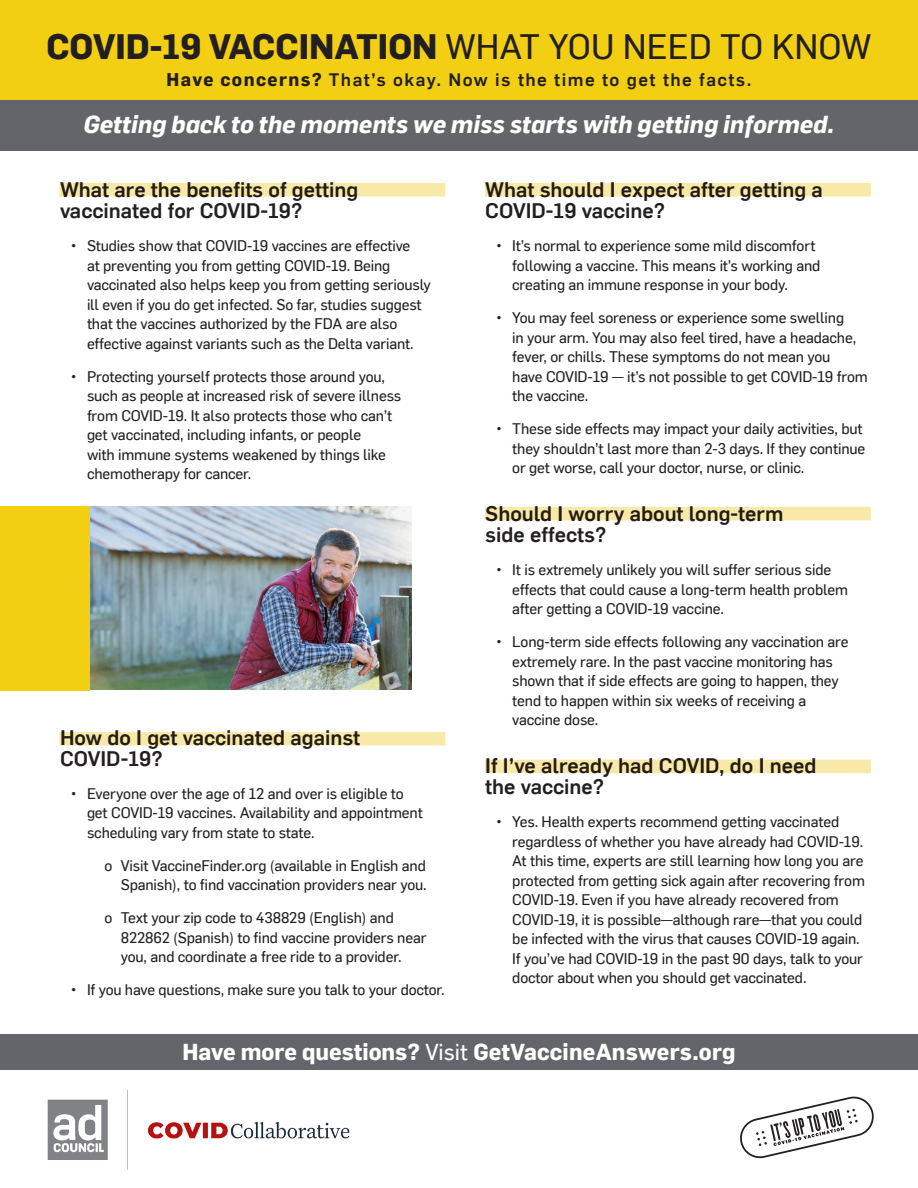
<style>
.page{position:relative;width:918px;height:1188px;background:#fff}
.page>*{position:absolute;margin:0;border:0;box-sizing:border-box;transform-origin:0 0}
.t1{font:700 34.5px "Flama";color:#231f20}
.t2{font:italic 700 24px "Flama";color:#fff}
.t3{font:700 22.5px "Flama";letter-spacing:.005em;color:#fff}
.t4{font:500 21px/21px "Flama";color:#231f20}
.t5{font:500 18px "Flama";letter-spacing:.08em;color:#231f20}
.t6{font:15px/19.5px "Flama Basic";letter-spacing:-.01em;color:#231f20}
.s1{font-family:"Flama Basic";font-weight:400}
.s2{font-weight:700}
</style>
<div class="page">
<img style="left:47px;top:1089px;width:303px;height:81px">
<svg style="left:740px;top:1097px;width:134px;height:61px"></svg>
<div style="left:0;top:0;width:918px;height:122px;background:#f2cf12"></div>
<div style="left:0;top:100px;width:918px;height:51px;background:#63656a"></div>
<img style="left:90px;top:507px;width:322px;height:183px">
<div style="left:0;top:1034px;width:918px;height:36px;background:#63656a"></div>
<div style="left:0;top:506px;width:90px;height:184px;background:#f2cf12"></div>
<div style="left:59px;top:183px;width:386px;height:14px;background:#f9e9a9"></div>
<div style="left:59px;top:732px;width:386px;height:14px;background:#f9e9a9"></div>
<div style="left:485px;top:183px;width:386px;height:14px;background:#f9e9a9"></div>
<div style="left:485px;top:507px;width:386px;height:13px;background:#f9e9a9"></div>
<div style="left:485px;top:760px;width:386px;height:13px;background:#f9e9a9"></div>
<h1 class="t1" style="left:46px;top:22px;width:827px">COVID-19 VACCINATION <span class="s1">WHAT YOU NEED TO KNOW</span></h1>
<p class="t5" style="left:167px;top:67px;width:586px"><span class="s2">Have concerns?</span> That’s okay. Now is the time to get the facts.</p>
<h2 class="t2" style="left:84px;top:107px;width:752px">Getting back to the moments we miss starts with getting informed.</h2>
<h3 class="t4" style="left:60px;top:178px;width:300px">What are the benefits of getting vaccinated for COVID-19?</h3>
<p class="t6" style="left:87px;top:235px;width:345px;text-indent:-16px">• Studies show that COVID-19 vaccines are effective<br>at preventing you from getting COVID-19. Being vaccinated also helps keep you from getting seriously ill even if you do get infected. So far, studies suggest that the vaccines authorized by the FDA are also effective against variants such as the Delta variant.</p>
<p class="t6" style="left:87px;top:366px;width:316px;text-indent:-16px">• Protecting yourself protects those around you, such as people at increased risk of severe illness from COVID-19. It also protects those who can’t get vaccinated, including infants, or people<br>with immune systems weakened by things like chemotherapy for cancer.</p>
<h3 class="t4" style="left:60px;top:725px;width:302px">How do I get vaccinated against<br>COVID-19?</h3>
<p class="t6" style="left:87px;top:783px;width:337px;text-indent:-16px">• Everyone over the age of 12 and over is eligible to get COVID-19 vaccines. Availability and appointment scheduling vary from state to state.</p>
<p class="t6" style="left:105px;top:855px;width:324px;text-align:right">o Visit VaccineFinder.org (available in English and<br>Spanish), to find vaccination providers near you.</p>
<p class="t6" style="left:121px;top:907px;width:307px;text-indent:-16px">o Text your zip code to 438829 (English) and<br>822862 (Spanish) to find vaccine providers near you, and coordinate a free ride to a provider.</p>
<p class="t6" style="left:71px;top:979px;width:375px">• If you have questions, make sure you talk to your doctor.</p>
<h3 class="t4" style="left:485px;top:178px;width:339px">What should I expect after getting a<br>COVID-19 vaccine?</h3>
<p class="t6" style="left:512px;top:235px;width:310px;text-indent:-16px">• It’s normal to experience some mild discomfort following a vaccine. This means it’s working and creating an immune response in your body.</p>
<p class="t6" style="left:512px;top:307px;width:357px;text-indent:-16px">• You may feel soreness or experience some swelling<br>in your arm. You may also feel tired, have a headache, fever, or chills. These symptoms do not mean you<br>have COVID-19 — it’s not possible to get COVID-19 from the vaccine.</p>
<p class="t6" style="left:512px;top:418px;width:355px;text-indent:-16px">• These side effects may impact your daily activities, but they shouldn’t last more than 2-3 days. If they continue or get worse, call your doctor, nurse, or clinic.</p>
<h3 class="t4" style="left:485px;top:502px;width:300px">Should I worry about long-term side effects?</h3>
<p class="t6" style="left:512px;top:559px;width:337px;text-indent:-16px">• It is extremely unlikely you will suffer serious side effects that could cause a long-term health problem after getting a COVID-19 vaccine.</p>
<p class="t6" style="left:512px;top:631px;width:338px;text-indent:-16px">• Long-term side effects following any vaccination are extremely rare. In the past vaccine monitoring has shown that if side effects are going to happen, they tend to happen within six weeks of receiving a vaccine dose.</p>
<h3 class="t4" style="left:485px;top:754px;width:333px">If I’ve already had COVID, do I need the vaccine?</h3>
<p class="t6" style="left:512px;top:811px;width:354px;text-indent:-16px">• Yes. Health experts recommend getting vaccinated regardless of whether you have already had COVID-19.<br>At this time, experts are still learning how long you are protected from getting sick again after recovering from COVID-19. Even if you have already recovered from COVID-19, it is possible—although rare—that you could be infected with the virus that causes COVID-19 again.<br>If you’ve had COVID-19 in the past 90 days, talk to your doctor about when you should get vaccinated.</p>
<h3 class="t3" style="left:182px;top:1035px;width:555px">Have more questions? <span class="s1">Visit</span> GetVaccineAnswers.org</h3>
</div>
